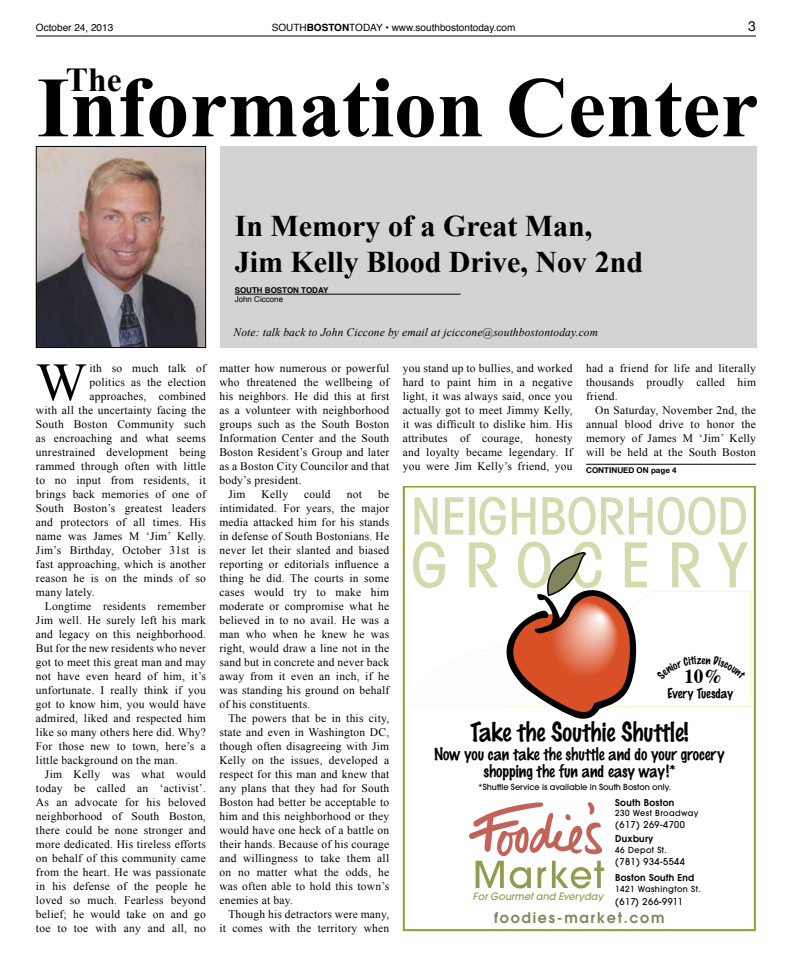
<style>
.page{position:relative;width:792px;height:972px;background:#fff}
.page>*{position:absolute;margin:0;border:0;box-sizing:border-box;transform-origin:0 0}
.t1{font:700 85.7px "Times New Roman";color:#000}
.t2{font:500 condensed 62.3px "Avant Garde";letter-spacing:.28em;color:#d5d9ae}
.t3{font:53.8px "Times New Roman";color:#000}
.t4{font:500 condensed 51.4px "Avant Garde";color:#d5d9ae}
.t5{font:700 33.5px "Times New Roman";color:#000}
.t6{font:700 30px/36px "Times New Roman";color:#000}
.t7{font:100 24px "Marker Felt";color:#000}
.t8{font:700 19.8px "Times";color:#000}
.t9{font:100 15.7px/16.7px "Marker Felt";color:#000;text-align:center}
.t10{font:600 14.6px "Avant Garde";letter-spacing:.12em;color:#82845c}
.t11{font:14px "Helvetica Neue";color:#000}
.t12{font:100 12.5px "Marker Felt";color:#000}
.t13{font:11.5px/14px "Times New Roman";letter-spacing:.02em;color:#000;text-align:justify}
.t14{font:italic 11.5px "Times New Roman";letter-spacing:.01em;color:#000}
.t15{font:italic 500 10.1px "Avant Garde";color:#949b50}
.t16{font:10px "Helvetica";color:#000}
.t17{font:500 9.4px "Avant Garde";letter-spacing:.05em;color:#000}
.t18{font:600 9.4px "Avant Garde";letter-spacing:.025em;color:#000}
.t19{font:500 8.4px "Avant Garde";letter-spacing:.005em;color:#000}
.t20{font:500 8.4px "Avant Garde";letter-spacing:.05em;color:#000}
.t21{font:700 8px "Helvetica";color:#000}
.t22{font:700 8px "Helvetica Neue";color:#000}
.t23{font:8px "Helvetica";color:#000}
.s1{font-weight:700}
</style>
<div class="page">
<hr style="left:36px;top:36px;width:720px;height:1px;background:#000">
<div style="left:220px;top:146px;width:537px;height:202px;background:#d1d3d4"></div>
<hr style="left:235px;top:294px;width:226px;height:1px;background:#000">
<hr style="left:586px;top:464px;width:170px;height:1px;background:#000">
<img style="left:38px;top:148px;width:166px;height:198px">
<div style="left:36px;top:146px;width:170px;height:202px;border:1px solid #000"></div>
<div style="left:403px;top:486px;width:353px;height:445px;border:2px solid #969f34"></div>
<svg style="left:403px;top:591px;width:347px;height:116px"></svg>
<svg style="left:497px;top:552px;width:145px;height:167px"></svg>
<svg style="left:469px;top:802px;width:135px;height:87px"></svg>
<svg style="left:656px;top:656px;width:90px;height:24px"></svg>
<p class="t16" style="left:36px;top:20px;width:79px">October 24, 2013</p>
<p class="t16" style="left:272px;top:20px;width:245px">SOUTH<span class="s1">BOSTON</span>TODAY • www.southbostontoday.com</p>
<p class="t11" style="left:748px;top:18px;width:9px">3</p>
<h3 class="t5" style="left:66px;top:57px;width:57px">The</h3>
<h1 class="t1" style="left:37px;top:48px;width:723px">Information Center</h1>
<h3 class="t6" style="left:235px;top:207px;width:410px">In Memory of a Great Man,<br>Jim Kelly Blood Drive, Nov 2nd</h3>
<h3 class="t3" style="left:36px;top:346px;width:52px">W</h3>
<p class="t13" style="left:89px;top:361px;width:118px">ith so much talk of</p>
<p class="t13" style="left:89px;top:375px;width:118px">politics as the election</p>
<p class="t13" style="left:89px;top:389px;width:118px">approaches, combined</p>
<p class="t13" style="left:36px;top:403px;width:171px">with all the uncertainty facing the</p>
<p class="t13" style="left:36px;top:417px;width:171px">South Boston Community such</p>
<p class="t13" style="left:36px;top:431px;width:171px">as encroaching and what seems</p>
<p class="t13" style="left:36px;top:445px;width:171px">unrestrained development being</p>
<p class="t13" style="left:36px;top:459px;width:171px">rammed through often with little</p>
<p class="t13" style="left:36px;top:473px;width:171px">to no input from residents, it</p>
<p class="t13" style="left:36px;top:487px;width:171px">brings back memories of one of</p>
<p class="t13" style="left:36px;top:501px;width:171px">South Boston’s greatest leaders</p>
<p class="t13" style="left:36px;top:515px;width:171px">and protectors of all times. His</p>
<p class="t13" style="left:36px;top:529px;width:171px">name was James M ‘Jim’ Kelly.</p>
<p class="t13" style="left:36px;top:543px;width:171px">Jim’s Birthday, October 31st is</p>
<p class="t13" style="left:36px;top:557px;width:171px">fast approaching, which is another</p>
<p class="t13" style="left:36px;top:571px;width:171px">reason he is on the minds of so</p>
<p class="t13" style="left:36px;top:585px;width:60px">many lately.</p>
<p class="t13" style="left:45px;top:599px;width:162px">Longtime residents remember</p>
<p class="t13" style="left:36px;top:613px;width:171px">Jim well. He surely left his mark</p>
<p class="t13" style="left:36px;top:627px;width:171px">and legacy on this neighborhood.</p>
<p class="t13" style="left:36px;top:641px;width:171px">But for the new residents who never</p>
<p class="t13" style="left:36px;top:655px;width:171px">got to meet this great man and may</p>
<p class="t13" style="left:36px;top:669px;width:171px">not have even heard of him, it’s</p>
<p class="t13" style="left:36px;top:683px;width:171px">unfortunate. I really think if you</p>
<p class="t13" style="left:36px;top:697px;width:171px">got to know him, you would have</p>
<p class="t13" style="left:36px;top:711px;width:171px">admired, liked and respected him</p>
<p class="t13" style="left:36px;top:725px;width:171px">like so many others here did. Why?</p>
<p class="t13" style="left:36px;top:739px;width:171px">For those new to town, here’s a</p>
<p class="t13" style="left:36px;top:753px;width:143px">little background on the man.</p>
<p class="t13" style="left:45px;top:767px;width:162px">Jim Kelly was what would</p>
<p class="t13" style="left:36px;top:781px;width:171px">today be called an ‘activist’.</p>
<p class="t13" style="left:36px;top:795px;width:171px">As an advocate for his beloved</p>
<p class="t13" style="left:36px;top:809px;width:171px">neighborhood of South Boston,</p>
<p class="t13" style="left:36px;top:823px;width:171px">there could be none stronger and</p>
<p class="t13" style="left:36px;top:837px;width:171px">more dedicated. His tireless efforts</p>
<p class="t13" style="left:36px;top:851px;width:171px">on behalf of this community came</p>
<p class="t13" style="left:36px;top:865px;width:171px">from the heart. He was passionate</p>
<p class="t13" style="left:36px;top:879px;width:171px">in his defense of the people he</p>
<p class="t13" style="left:36px;top:893px;width:171px">loved so much. Fearless beyond</p>
<p class="t13" style="left:36px;top:907px;width:171px">belief; he would take on and go</p>
<p class="t13" style="left:36px;top:921px;width:171px">toe to toe with any and all, no</p>
<p class="t21" style="left:235px;top:283px;width:95px">SOUTH BOSTON TODAY</p>
<p class="t23" style="left:235px;top:293px;width:50px">John Ciccone</p>
<p class="t14" style="left:234px;top:324px;width:366px">Note: talk back to John Ciccone by email at jciccone@southbostontoday.com</p>
<p class="t13" style="left:403px;top:361px;width:171px">you stand up to bullies, and worked hard to paint him in a negative light, it was always said, once you actually got to meet Jimmy Kelly, it was difficult to dislike him. His attributes of courage, honesty and loyalty became legendary. If you were Jim Kelly’s friend, you</p>
<p class="t13" style="left:586px;top:361px;width:171px">had a friend for life and literally thousands proudly called him friend.</p>
<p class="t13" style="left:219px;top:361px;width:171px">matter how numerous or powerful</p>
<p class="t13" style="left:219px;top:375px;width:171px">who threatened the wellbeing of</p>
<p class="t13" style="left:219px;top:389px;width:171px">his neighbors. He did this at first</p>
<p class="t13" style="left:219px;top:403px;width:171px">as a volunteer with neighborhood</p>
<p class="t13" style="left:219px;top:417px;width:171px">groups such as the South Boston</p>
<p class="t13" style="left:219px;top:431px;width:171px">Information Center and the South</p>
<p class="t13" style="left:219px;top:445px;width:171px">Boston Resident’s Group and later</p>
<p class="t13" style="left:219px;top:459px;width:171px">as a Boston City Councilor and that</p>
<p class="t13" style="left:219px;top:473px;width:84px">body’s president.</p>
<p class="t13" style="left:228px;top:487px;width:19px">Jim</p>
<p class="t13" style="left:262px;top:487px;width:28px">Kelly</p>
<p class="t13" style="left:304px;top:487px;width:28px">could</p>
<p class="t13" style="left:347px;top:487px;width:17px">not</p>
<p class="t13" style="left:586px;top:403px;width:171px;text-indent:9px">On Saturday, November 2nd, the annual blood drive to honor the memory of James M ‘Jim’ Kelly will be held at the South Boston</p>
<p class="t22" style="left:586px;top:465px;width:92px">CONTINUED ON page 4</p>
<p class="t13" style="left:219px;top:487px;width:171px;text-indent:159px">be intimidated. For years, the major media attacked him for his stands in defense of South Bostonians. He never let their slanted and biased reporting or editorials influence a thing he did. The courts in some cases would try to make him moderate or compromise what he believed in to no avail. He was a man who when he knew he was right, would draw a line not in the sand but in concrete and never back away from it even an inch, if he was standing his ground on behalf of his constituents.</p>
<p class="t13" style="left:219px;top:711px;width:171px;text-indent:9px">The powers that be in this city, state and even in Washington DC, though often disagreeing with Jim Kelly on the issues, developed a respect for this man and knew that any plans that they had for South Boston had better be acceptable to him and this neighborhood or they would have one heck of a battle on their hands. Because of his courage and willingness to take them all on no matter what the odds, he was often able to hold this town’s enemies at bay.</p>
<p class="t13" style="left:219px;top:907px;width:171px;text-align:right">Though his detractors were many, it comes with the territory when</p>
<h3 class="t4" style="left:411px;top:484px;width:339px">NEIGHBORHOOD</h3>
<h2 class="t2" style="left:411px;top:526px;width:339px">GROCERY</h2>
<h3 class="t8" style="left:684px;top:658px;width:40px">10%</h3>
<p class="t12" style="left:668px;top:688px;width:67px">Every Tuesday</p>
<h3 class="t7" style="left:470px;top:721px;width:220px">Take the Southie Shuttle!</h3>
<h3 class="t9" style="left:434px;top:747px;width:292px">Now you can take the shuttle and do your grocery shopping the fun and easy way!*</h3>
<p class="t19" style="left:478px;top:782px;width:194px">*Shuttle Service is available in South Boston only.</p>
<p class="t18" style="left:615px;top:796px;width:61px">South Boston</p>
<p class="t20" style="left:615px;top:808px;width:85px">230 West Broadway</p>
<p class="t17" style="left:615px;top:819px;width:71px">(617) 269-4700</p>
<p class="t18" style="left:615px;top:833px;width:40px">Duxbury</p>
<p class="t20" style="left:615px;top:844px;width:53px">46 Depot St.</p>
<p class="t17" style="left:615px;top:856px;width:71px">(781) 934-5544</p>
<p class="t18" style="left:615px;top:871px;width:81px">Boston South End</p>
<p class="t20" style="left:615px;top:884px;width:87px">1421 Washington St.</p>
<p class="t17" style="left:615px;top:895px;width:69px">(617) 266-9911</p>
<p class="t15" style="left:473px;top:890px;width:132px">For Gourmet and Everyday</p>
<p class="t10" style="left:494px;top:908px;width:172px">foodies-market.com</p>
</div>
